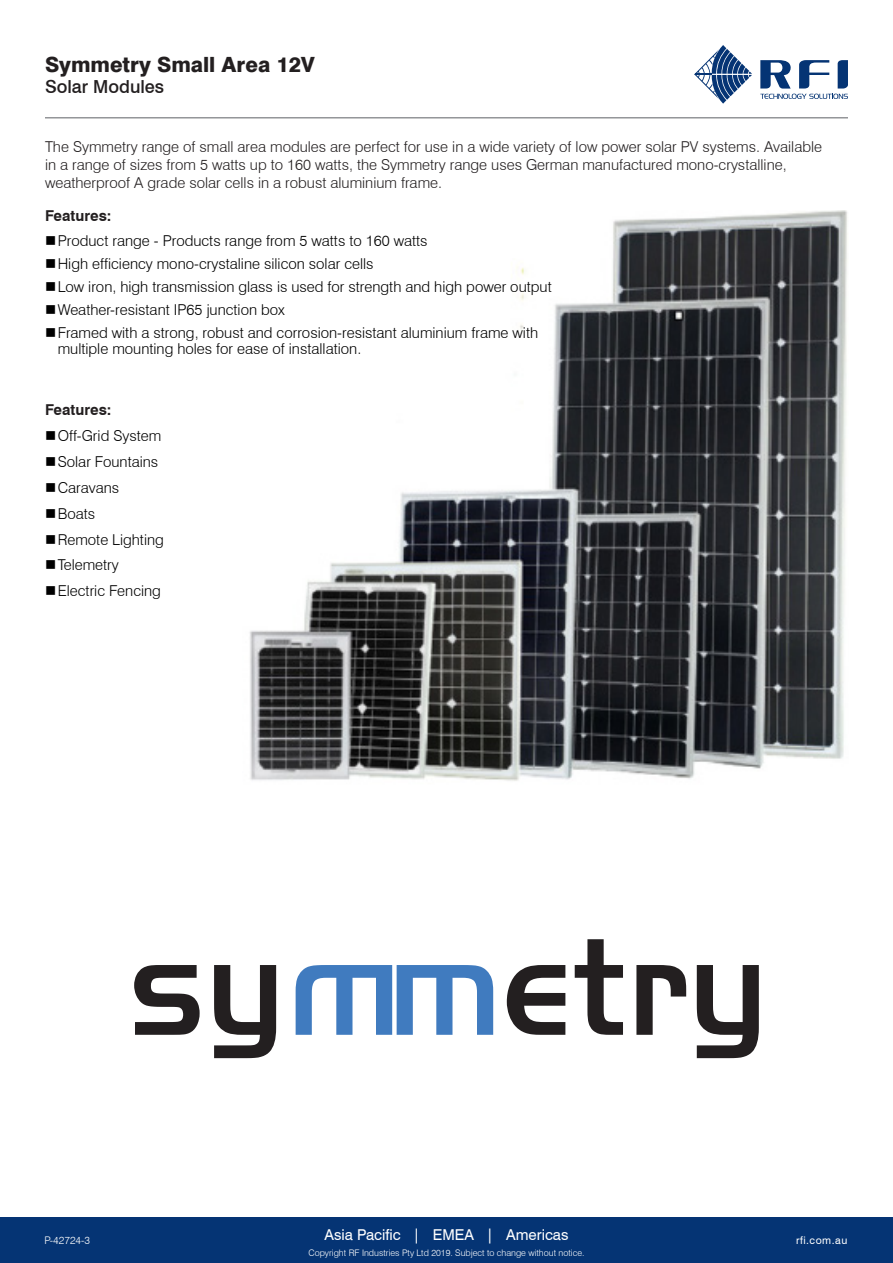
<style>
.page{position:relative;width:893px;height:1263px;background:#fff}
.page>*{position:absolute;margin:0;border:0;box-sizing:border-box;transform-origin:0 0}
.t1{font:800 21px "Swiss 721 BT";color:#231f20}
.t2{font:500 18px "Swiss 721 BT";color:#231f20}
.t3{font:300 15px/16.5px "Swiss 721 BT";color:#000}
.t4{font:300 15px/18px "Swiss 721 BT";color:#231f20}
.t5{font:15px "Swiss 721 BT";color:#fff}
.t6{font:700 15px "Swiss 721 BT";color:#231f20}
.t7{font:10.5px "Swiss 721 BT";letter-spacing:.05em;color:#fff}
.t8{font:300 10.5px "Swiss 721 BT";color:#fff}
.t9{font:300 9px "Swiss 721 BT";color:#fff}
</style>
<div class="page">
<hr style="left:45px;top:117px;width:803px;height:2px;background:#939598">
<svg style="left:694px;top:45px;width:58px;height:59px"></svg>
<svg style="left:760px;top:60px;width:88px;height:39px"></svg>
<div style="left:0;top:1218px;width:893px;height:45px;background:#053474"></div>
<img style="left:249px;top:210px;width:598px;height:571px">
<svg style="left:134px;top:965px;width:66px;height:70px"></svg>
<svg style="left:214px;top:965px;width:62px;height:93px"></svg>
<svg style="left:296px;top:965px;width:197px;height:70px"></svg>
<svg style="left:507px;top:965px;width:58px;height:70px"></svg>
<svg style="left:575px;top:939px;width:48px;height:96px"></svg>
<svg style="left:636px;top:965px;width:50px;height:70px"></svg>
<svg style="left:697px;top:965px;width:62px;height:93px"></svg>
<h1 class="t1" style="left:45px;top:51px;width:271px">Symmetry Small Area 12V</h1>
<p class="t2" style="left:45px;top:76px;width:121px">Solar Modules</p>
<p class="t4" style="left:45px;top:138px;width:779px">The Symmetry range of small area modules are perfect for use in a wide variety of low power solar PV systems. Available in a range of sizes from 5 watts up to 160 watts, the Symmetry range uses German manufactured mono-crystalline, weatherproof A grade solar cells in a robust aluminium frame.</p>
<p class="t6" style="left:45px;top:206px;width:68px">Features:</p>
<p class="t3" style="left:45px;top:233px;width:384px">■Product range - Products range from 5 watts to 160 watts</p>
<p class="t3" style="left:45px;top:256px;width:330px">■High efficiency mono-crystaline silicon solar cells</p>
<p class="t3" style="left:45px;top:278px;width:508px">■Low iron, high transmission glass is used for strength and high power output</p>
<p class="t3" style="left:45px;top:301px;width:241px">■Weather-resistant IP65 junction box</p>
<p class="t3" style="left:58px;top:324px;width:482px;text-indent:-13px">■Framed with a strong, robust and corrosion-resistant aluminium frame with multiple mounting holes for ease of installation.</p>
<p class="t6" style="left:45px;top:401px;width:68px">Features:</p>
<p class="t3" style="left:45px;top:427px;width:118px">■Off-Grid System</p>
<p class="t3" style="left:45px;top:453px;width:115px">■Solar Fountains</p>
<p class="t3" style="left:45px;top:479px;width:76px">■Caravans</p>
<p class="t3" style="left:45px;top:505px;width:52px">■Boats</p>
<p class="t3" style="left:45px;top:531px;width:120px">■Remote Lighting</p>
<p class="t3" style="left:45px;top:557px;width:75px">■Telemetry</p>
<p class="t3" style="left:45px;top:583px;width:117px">■Electric Fencing</p>
<p class="t8" style="left:45px;top:1234px;width:47px">P-42724-3</p>
<p class="t5" style="left:324px;top:1225px;width:246px">Asia Pacific | EMEA | Americas</p>
<p class="t9" style="left:308px;top:1247px;width:278px">Copyright RF Industries Pty Ltd 2019. Subject to change without notice.</p>
<p class="t7" style="left:796px;top:1234px;width:53px">rfi.com.au</p>
</div>
